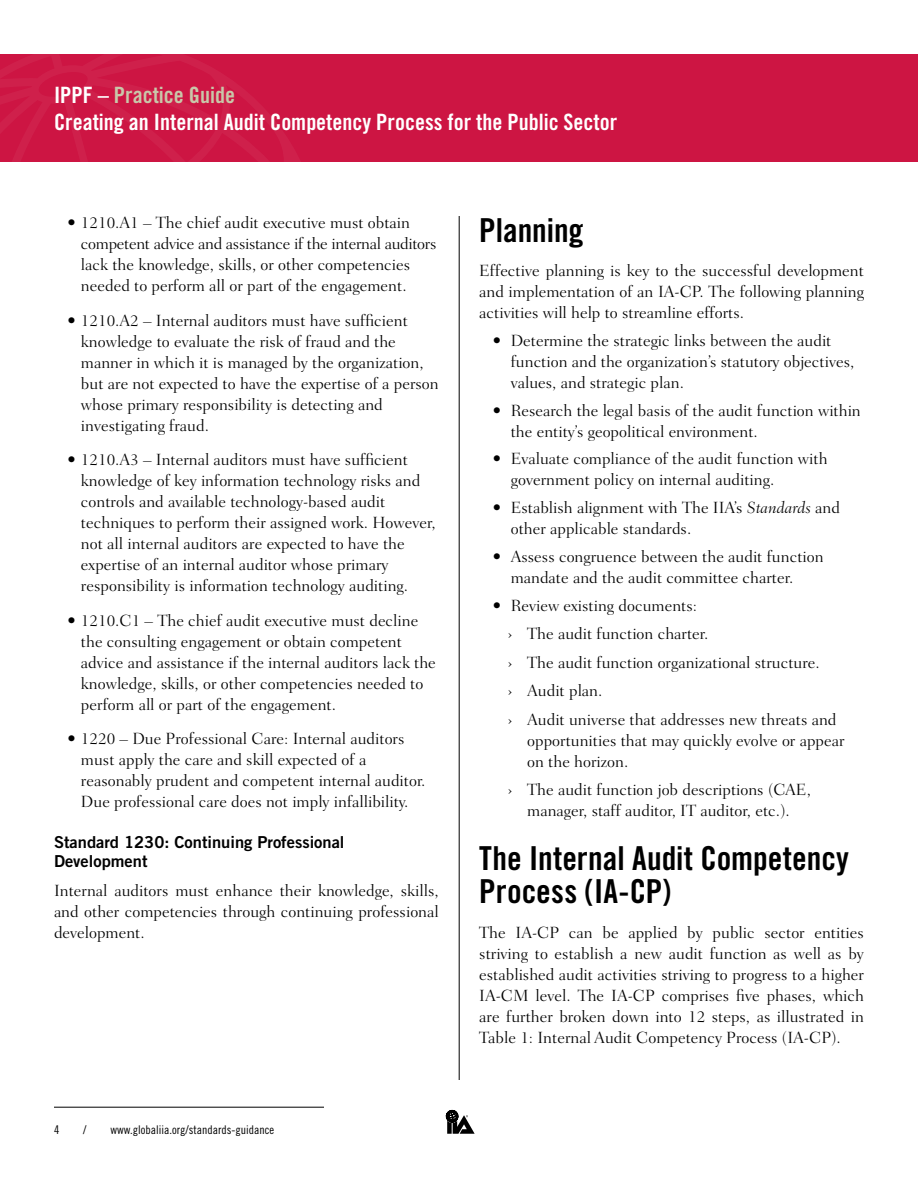
<style>
.page{position:relative;width:918px;height:1188px;background:#fff}
.page>*{position:absolute;margin:0;border:0;box-sizing:border-box;transform-origin:0 0}
.t1{font:33px/33px "Trade Gothic Bold Cond Twenty";color:#000}
.t2{font:22.5px/27px "Trade Gothic Bold Cond Twenty";color:#fff}
.t3{font:300 16.5px/21px "Fairfield LH";color:#000}
.t4{font:16.5px/19.5px "Trade Gothic Bold Two";color:#000}
.t5{font:12px "Trade Gothic Cond Eighteen";color:#000}
.s1{color:#c9c7a9}
.s2{font-style:italic}
</style>
<div class="page">
<div style="left:0;top:54px;width:918px;height:108px;background:#cd1543"></div>
<svg style="left:0;top:54px;width:300px;height:108px"></svg>
<hr style="left:54px;top:1107px;width:270px;height:1px;background:#000">
<svg style="left:446px;top:1110px;width:29px;height:24px"></svg>
<hr style="left:459px;top:216px;width:1px;height:864px;background:#000">
<h2 class="t2" style="left:54px;top:81px;width:565px">IPPF – <span class="s1">Practice Guide<br></span>Creating an Internal Audit Competency Process for the Public Sector</h2>
<p class="t3" style="left:81px;top:213px;width:357px;text-indent:-13px">• 1210.A1 – The chief audit executive must obtain competent advice and assistance if the internal auditors lack the knowledge, skills, or other competencies needed to perform all or part of the engagement.</p>
<p class="t3" style="left:81px;top:310px;width:359px;text-indent:-13px">• 1210.A2 – Internal auditors must have sufficient knowledge to evaluate the risk of fraud and the manner in which it is managed by the organization, but are not expected to have the expertise of a person whose primary responsibility is detecting and investigating fraud.</p>
<p class="t3" style="left:81px;top:450px;width:356px;text-indent:-13px">• 1210.A3 – Internal auditors must have sufficient knowledge of key information technology risks and controls and available technology-based audit techniques to perform their assigned work. However, not all internal auditors are expected to have the expertise of an internal auditor whose primary responsibility is information technology auditing.</p>
<p class="t3" style="left:81px;top:610px;width:356px;text-indent:-13px">• 1210.C1 – The chief audit executive must decline the consulting engagement or obtain competent advice and assistance if the internal auditors lack the knowledge, skills, or other competencies needed to perform all or part of the engagement.</p>
<p class="t3" style="left:81px;top:729px;width:346px;text-indent:-13px">• 1220 – Due Professional Care: Internal auditors must apply the care and skill expected of a reasonably prudent and competent internal auditor.<br>Due professional care does not imply infallibility.</p>
<p class="t4" style="left:54px;top:832px;width:292px">Standard 1230: Continuing Professional<br>Development</p>
<p class="t3" style="left:54px;top:880px;width:386px;text-align:justify">Internal auditors must enhance their knowledge, skills, and other competencies through continuing professional development.</p>
<p class="t5" style="left:54px;top:1123px;width:7px">4</p>
<p class="t5" style="left:83px;top:1123px;width:5px">/</p>
<p class="t5" style="left:111px;top:1123px;width:165px">www.globaliia.org/standards-guidance</p>
<h1 class="t1" style="left:479px;top:213px;width:106px">Planning</h1>
<p class="t3" style="left:479px;top:260px;width:386px;text-align:justify">Effective planning is key to the successful development and implementation of an IA-CP. The following planning activities will help to streamline efforts.</p>
<p class="t3" style="left:511px;top:330px;width:345px;text-indent:-18px">• Determine the strategic links between the audit function and the organization’s statutory objectives, values, and strategic plan.</p>
<p class="t3" style="left:511px;top:400px;width:352px;text-indent:-18px">• Research the legal basis of the audit function within the entity’s geopolitical environment.</p>
<p class="t3" style="left:511px;top:448px;width:318px;text-indent:-18px">• Evaluate compliance of the audit function with government policy on internal auditing.</p>
<p class="t3" style="left:511px;top:497px;width:331px;text-indent:-18px">• Establish alignment with The IIA’s <span class="s2">Standards</span> and other applicable standards.</p>
<p class="t3" style="left:511px;top:546px;width:314px;text-indent:-18px">• Assess congruence between the audit function mandate and the audit committee charter.</p>
<p class="t3" style="left:508px;top:591px;width:330px;line-height:28.5px;text-indent:-15px">• Review existing documents:<br>› The audit function charter.<br>› The audit function organizational structure.<br>› Audit plan.<br>› Audit universe that addresses new threats and</p>
<p class="t3" style="left:527px;top:730px;width:319px">opportunities that may quickly evolve or appear on the horizon.</p>
<p class="t3" style="left:508px;top:779px;width:305px;text-align:center">› The audit function job descriptions (CAE, manager, staff auditor, IT auditor, etc.).</p>
<h1 class="t1" style="left:479px;top:841px;width:371px">The Internal Audit Competency<br>Process (IA-CP)</h1>
<p class="t3" style="left:479px;top:922px;width:386px;text-align:justify">The IA-CP can be applied by public sector entities striving to establish a new audit function as well as by established audit activities striving to progress to a higher IA-CM level. The IA-CP comprises five phases, which are further broken down into 12 steps, as illustrated in Table 1: Internal Audit Competency Process (IA-CP).</p>
</div>
